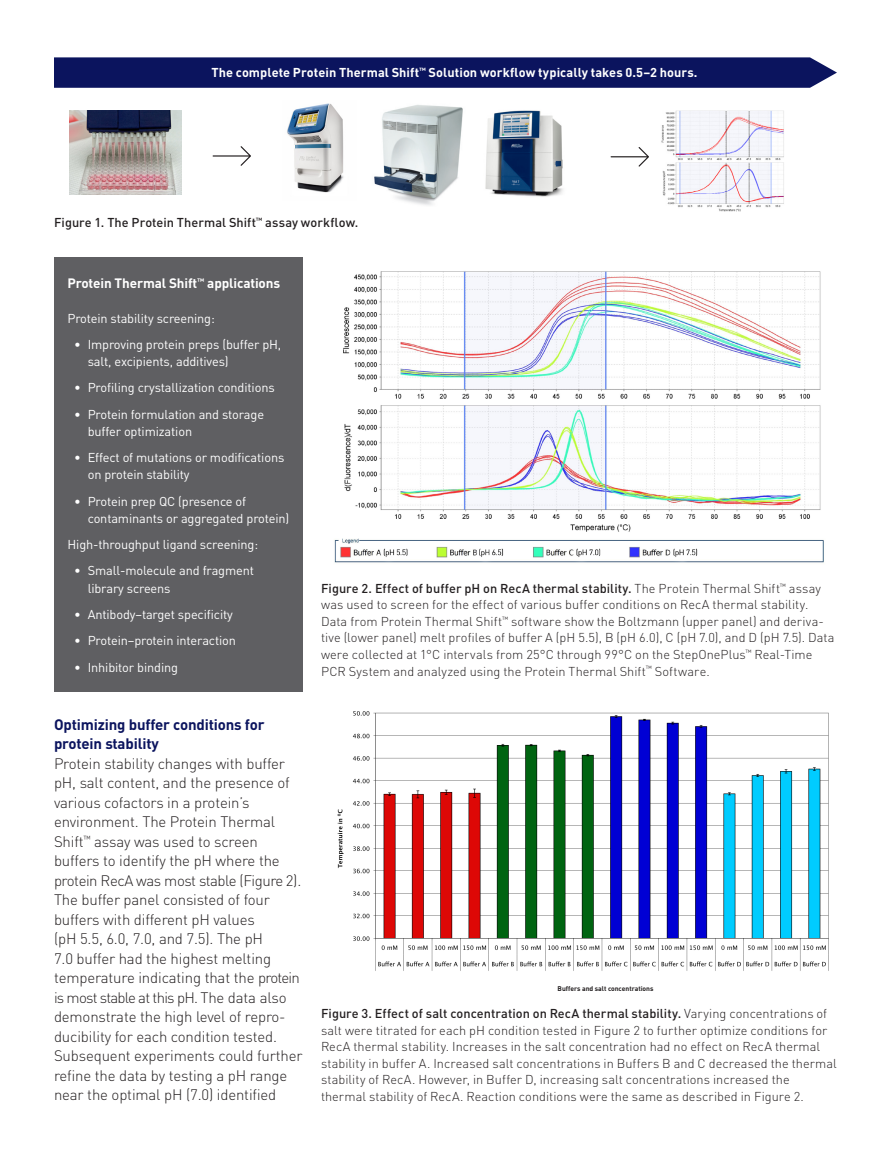
<style>
.page{position:relative;width:891px;height:1175px;background:#fff}
.page>*{position:absolute;margin:0;border:0;box-sizing:border-box;transform-origin:0 0}
.Body_Copy{font:300 15px/19.5px "DIN Pro";letter-spacing:-.01em;color:#231f20}
.Subhead_A{font:700 15px/19.5px "DIN Pro";letter-spacing:-.01em;color:#0b145e}
.Sidebar_Head{font:700 13.5px "DIN Pro";letter-spacing:-.01em;color:#fff}
.Figure_Caption{font:300 12.75px/16.5px "DIN Pro";letter-spacing:.005em;color:#231f20}
.Sidebar_Bullets{font:12.75px/17.2px "DIN Pro";letter-spacing:-.01em;color:#fff}
.Figure_Caption-2{font:700 12.75px "DIN Pro";letter-spacing:.005em;color:#fff}
.Sidebar_Body{font:12.75px "DIN Pro";letter-spacing:-.01em;color:#fff}
.Figure_Caption-3{font:500 12.75px "DIN Pro";letter-spacing:.005em;color:#231f20}
.t1{font:700 6.75px "DIN Pro";color:#231f20}
.s1{font-weight:500}
</style>
<div class="page">
<img style="left:334px;top:271px;width:490px;height:292px">
<img style="left:337px;top:711px;width:492px;height:260px">
<div style="left:54px;top:257px;width:249px;height:434px;background:#5f5f62"></div>
<svg style="left:54px;top:57px;width:783px;height:31px;background:#131c63"></svg>
<img style="left:70px;top:110px;width:112px;height:84px">
<img style="left:485px;top:110px;width:78px;height:87px">
<img style="left:374px;top:105px;width:89px;height:100px">
<img style="left:287px;top:103px;width:57px;height:90px">
<img style="left:661px;top:110px;width:123px;height:102px">
<svg style="left:213px;top:146px;width:38px;height:20px"></svg>
<svg style="left:611px;top:147px;width:38px;height:20px"></svg>
<p class="Figure_Caption-2" style="left:212px;top:64px;width:488px">The complete Protein Thermal Shift<sup>™</sup> Solution workflow typically takes 0.5–2 hours.</p>
<p class="Figure_Caption-3" style="left:54px;top:214px;width:306px">Figure 1. The Protein Thermal Shift<sup>™</sup> assay workflow.</p>
<p class="Sidebar_Head" style="left:68px;top:274px;width:214px">Protein Thermal Shift<sup>™</sup> applications</p>
<p class="Sidebar_Body" style="left:68px;top:309px;width:149px">Protein stability screening:</p>
<p class="Sidebar_Bullets" style="left:88px;top:335px;width:195px;text-indent:-14px">• Improving protein preps (buffer pH, salt, excipients, additives)</p>
<p class="Sidebar_Bullets" style="left:74px;top:378px;width:202px">• Profiling crystallization conditions</p>
<p class="Sidebar_Bullets" style="left:88px;top:405px;width:178px;text-indent:-14px">• Protein formulation and storage buffer optimization</p>
<p class="Sidebar_Bullets" style="left:88px;top:448px;width:198px;text-indent:-14px">• Effect of mutations or modifications on protein stability</p>
<p class="Sidebar_Bullets" style="left:88px;top:492px;width:203px;text-indent:-14px">• Protein prep QC (presence of contaminants or aggregated protein)</p>
<p class="Sidebar_Body" style="left:68px;top:536px;width:192px">High-throughput ligand screening:</p>
<p class="Sidebar_Bullets" style="left:88px;top:561px;width:168px;text-indent:-14px">• Small-molecule and fragment library screens</p>
<p class="Sidebar_Bullets" style="left:74px;top:605px;width:160px">• Antibody–target specificity</p>
<p class="Sidebar_Bullets" style="left:74px;top:631px;width:163px">• Protein–protein interaction</p>
<p class="Sidebar_Bullets" style="left:74px;top:657px;width:105px">• Inhibitor binding</p>
<p class="Subhead_A" style="left:54px;top:713px;width:212px">Optimizing buffer conditions for protein stability</p>
<p class="Body_Copy" style="left:54px;top:752px;width:250px">Protein stability changes with buffer pH, salt content, and the presence of various cofactors in a protein’s environment. The Protein Thermal Shift<sup>™</sup> assay was used to screen buffers to identify the pH where the protein RecA was most stable (Figure 2).<br>The buffer panel consisted of four buffers with different pH values<br>(pH 5.5, 6.0, 7.0, and 7.5). The pH<br>7.0 buffer had the highest melting temperature indicating that the protein is most stable at this pH. The data also demonstrate the high level of repro&shy;ducibility for each condition tested.<br>Subsequent experiments could further refine the data by testing a pH range near the optimal pH (7.0) identified</p>
<p class="Figure_Caption" style="left:321px;top:579px;width:515px"><span class="s1">Figure 2. Effect of buffer pH on RecA thermal stability.</span> The Protein Thermal Shift<sup>™</sup> assay was used to screen for the effect of various buffer conditions on RecA thermal stability.<br>Data from Protein Thermal Shift<sup>™</sup> software show the Boltzmann (upper panel) and deriva&shy;tive (lower panel) melt profiles of buffer A (pH 5.5), B (pH 6.0), C (pH 7.0), and D (pH 7.5). Data were collected at 1°C intervals from 25°C through 99°C on the StepOnePlus<sup>™</sup> Real-Time PCR System and analyzed using the Protein Thermal Shift<sup>™</sup> Software.</p>
<p class="t1" style="left:558px;top:984px;width:97px">Buffers and salt concentrations</p>
<p class="Figure_Caption" style="left:321px;top:1004px;width:517px"><span class="s1">Figure 3. Effect of salt concentration on RecA thermal stability.</span> Varying concentrations of salt were titrated for each pH condition tested in Figure 2 to further optimize conditions for RecA thermal stability. Increases in the salt concentration had no effect on RecA thermal stability in buffer A. Increased salt concentrations in Buffers B and C decreased the thermal stability of RecA. However, in Buffer D, increasing salt concentrations increased the thermal stability of RecA. Reaction conditions were the same as described in Figure 2.</p>
</div>
